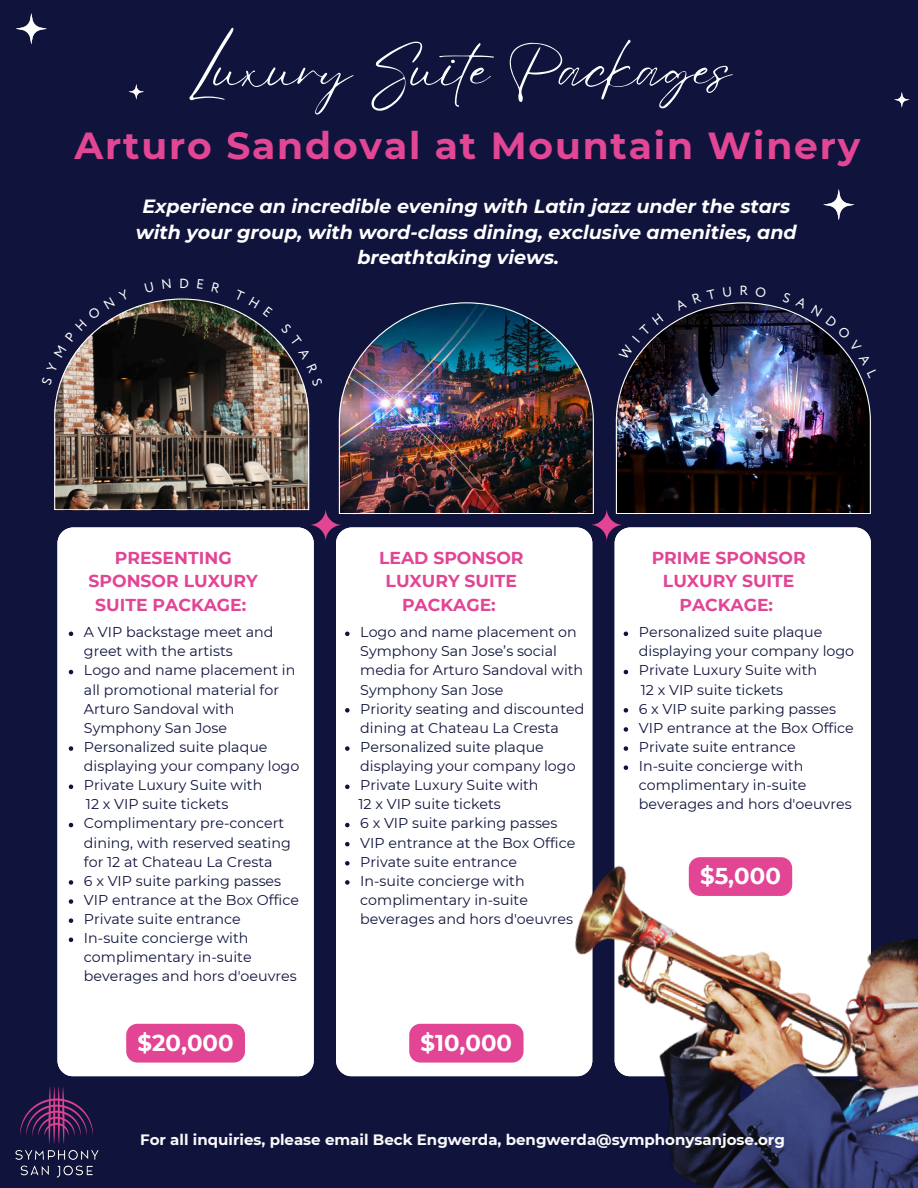
<style>
.page{position:relative;width:918px;height:1188px;background:#10143d}
.page>*{position:absolute;margin:0;border:0;box-sizing:border-box;transform-origin:0 0}
.t1{font:56.7px "Eyesome Script";color:#fff}
.t2{font:700 37.65px "Montserrat";letter-spacing:.05em;color:#e24695}
.t3{font:700 22.8px "Montserrat";color:#fff}
.t4{font:italic 700 19.05px "Montserrat";color:#fff}
.t5{font:700 17.25px/23.7px "Montserrat";color:#e14594;text-align:center}
.t6{font:700 15px "Montserrat";color:#fafafb}
.t7{font:14.25px/19.2px "Montserrat";color:#10143d}
.t8{font:13.35px "Circe";color:#fff}
</style>
<div class="page">
<div style="left:57px;top:527px;width:257px;height:549px;background:#fff"></div>
<svg style="left:309px;top:508px;width:33px;height:33px"></svg>
<svg style="left:590px;top:508px;width:33px;height:33px"></svg>
<div style="left:336px;top:527px;width:256px;height:549px;background:#fff"></div>
<div style="left:615px;top:527px;width:256px;height:240px;background:#fff"></div>
<img style="left:54px;top:298px;width:255px;height:212px">
<img style="left:339px;top:302px;width:255px;height:212px">
<img style="left:616px;top:302px;width:255px;height:212px">
<img style="left:460px;top:767px;width:458px;height:421px">
<img style="left:15px;top:1086px;width:84px;height:92px">
<div style="left:126px;top:1024px;width:119px;height:39px;background:#e14594"></div>
<svg style="left:69px;top:632px;width:4px;height:4px"></svg>
<svg style="left:69px;top:670px;width:4px;height:4px"></svg>
<svg style="left:69px;top:746px;width:4px;height:5px"></svg>
<svg style="left:69px;top:785px;width:4px;height:4px"></svg>
<svg style="left:69px;top:823px;width:4px;height:4px"></svg>
<svg style="left:69px;top:880px;width:4px;height:5px"></svg>
<svg style="left:69px;top:899px;width:4px;height:5px"></svg>
<svg style="left:69px;top:918px;width:4px;height:5px"></svg>
<svg style="left:69px;top:938px;width:4px;height:4px"></svg>
<svg style="left:345px;top:632px;width:5px;height:4px"></svg>
<svg style="left:345px;top:708px;width:5px;height:5px"></svg>
<svg style="left:345px;top:746px;width:5px;height:5px"></svg>
<svg style="left:345px;top:785px;width:5px;height:4px"></svg>
<svg style="left:345px;top:823px;width:5px;height:4px"></svg>
<svg style="left:345px;top:842px;width:5px;height:4px"></svg>
<svg style="left:345px;top:861px;width:5px;height:5px"></svg>
<svg style="left:345px;top:880px;width:5px;height:5px"></svg>
<svg style="left:624px;top:632px;width:4px;height:4px"></svg>
<svg style="left:624px;top:670px;width:4px;height:4px"></svg>
<svg style="left:624px;top:708px;width:4px;height:5px"></svg>
<svg style="left:624px;top:727px;width:4px;height:5px"></svg>
<svg style="left:624px;top:746px;width:4px;height:5px"></svg>
<svg style="left:624px;top:765px;width:4px;height:5px"></svg>
<div style="left:409px;top:1024px;width:115px;height:39px;background:#e14594"></div>
<svg style="left:689px;top:857px;width:103px;height:39px;background:#e14a97"></svg>
<svg style="left:894px;top:92px;width:16px;height:16px"></svg>
<svg style="left:823px;top:189px;width:31px;height:31px"></svg>
<svg style="left:128px;top:84px;width:16px;height:16px"></svg>
<svg style="left:16px;top:13px;width:31px;height:31px"></svg>
<svg style="left:54px;top:298px;width:75px;height:87px"></svg>
<svg style="left:234px;top:298px;width:39px;height:19px"></svg>
<svg style="left:281px;top:323px;width:28px;height:64px"></svg>
<svg style="left:619px;top:313px;width:45px;height:47px"></svg>
<svg style="left:675px;top:302px;width:41px;height:9px"></svg>
<img style="left:782px;top:302px;width:89px;height:76px">
<h1 class="t1" style="left:187px;top:33px;width:546px">Luxury Suite Packages</h1>
<h5 class="t2" style="left:74px;top:122px;width:788px">Arturo Sandoval at Mountain Winery</h5>
<p class="t4" style="left:142px;top:194px;width:649px">Experience an incredible evening with Latin jazz under the stars</p>
<p class="t4" style="left:136px;top:220px;width:662px">with your group, with word-class dining, exclusive amenities, and</p>
<p class="t4" style="left:357px;top:246px;width:203px">breathtaking views.</p>
<p class="t8" style="left:740px;top:282px;width:10px">R</p>
<p class="t5" style="left:89px;top:546px;width:171px">PRESENTING<br>SPONSOR LUXURY<br>SUITE PACKAGE:</p>
<p class="t7" style="left:84px;top:622px;width:191px">A VIP backstage meet and greet with the artists</p>
<p class="t7" style="left:84px;top:661px;width:213px">Logo and name placement in all promotional material for<br>Arturo Sandoval with<br>Symphony San Jose</p>
<p class="t7" style="left:84px;top:737px;width:217px">Personalized suite plaque displaying your company logo</p>
<p class="t7" style="left:84px;top:775px;width:180px">Private Luxury Suite with</p>
<h4 class="t7" style="left:86px;top:795px;width:144px">12 x VIP suite tickets</h4>
<p class="t7" style="left:84px;top:814px;width:208px">Complimentary pre-concert dining, with reserved seating for 12 at Chateau La Cresta</p>
<p class="t7" style="left:84px;top:871px;width:199px">6 x VIP suite parking passes</p>
<p class="t7" style="left:84px;top:890px;width:217px">VIP entrance at the Box Office</p>
<p class="t7" style="left:84px;top:909px;width:158px">Private suite entrance</p>
<p class="t7" style="left:84px;top:928px;width:214px">In-suite concierge with complimentary in-suite beverages and hors d'oeuvres</p>
<p class="t3" style="left:138px;top:1028px;width:98px">$20,000</p>
<p class="t5" style="left:379px;top:546px;width:146px">LEAD SPONSOR<br>LUXURY SUITE<br>PACKAGE:</p>
<p class="t7" style="left:360px;top:622px;width:224px">Logo and name placement on<br>Symphony San Jose’s social media for Arturo Sandoval with<br>Symphony San Jose</p>
<p class="t7" style="left:360px;top:699px;width:226px">Priority seating and discounted dining at Chateau La Cresta</p>
<p class="t7" style="left:360px;top:737px;width:217px">Personalized suite plaque displaying your company logo</p>
<p class="t7" style="left:360px;top:775px;width:180px">Private Luxury Suite with</p>
<p class="t7" style="left:358px;top:795px;width:144px">12 x VIP suite tickets</p>
<h3 class="t7" style="left:360px;top:814px;width:199px">6 x VIP suite parking passes</h3>
<h4 class="t7" style="left:360px;top:833px;width:217px">VIP entrance at the Box Office</h4>
<p class="t7" style="left:360px;top:852px;width:158px">Private suite entrance</p>
<p class="t7" style="left:360px;top:871px;width:214px">In-suite concierge with complimentary in-suite beverages and hors d'oeuvres</p>
<h4 class="t3" style="left:421px;top:1028px;width:93px">$10,000</h4>
<p class="t5" style="left:652px;top:546px;width:156px">PRIME SPONSOR<br>LUXURY SUITE<br>PACKAGE:</p>
<p class="t7" style="left:639px;top:622px;width:217px">Personalized suite plaque displaying your company logo</p>
<p class="t7" style="left:639px;top:661px;width:180px">Private Luxury Suite with</p>
<p class="t7" style="left:641px;top:680px;width:144px">12 x VIP suite tickets</p>
<p class="t7" style="left:639px;top:699px;width:199px">6 x VIP suite parking passes</p>
<p class="t7" style="left:639px;top:718px;width:217px">VIP entrance at the Box Office</p>
<p class="t7" style="left:639px;top:737px;width:158px">Private suite entrance</p>
<h3 class="t7" style="left:639px;top:756px;width:214px">In-suite concierge with complimentary in-suite beverages and hors d'oeuvres</h3>
<p class="t3" style="left:700px;top:862px;width:82px">$5,000</p>
<p class="t6" style="left:140px;top:1130px;width:646px">For all inquiries, please email Beck Engwerda, bengwerda@symphonysanjose.org</p>
</div>
